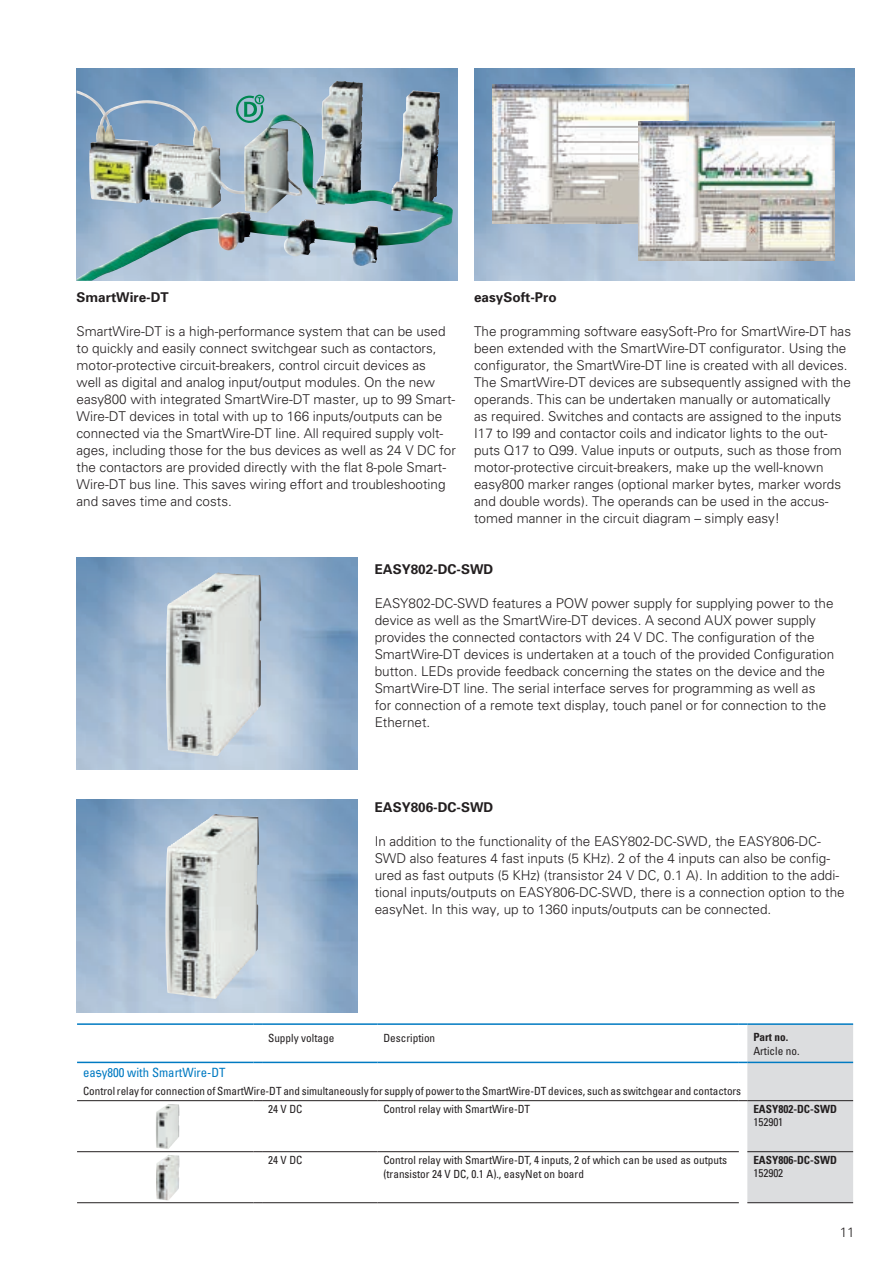
<style>
.page{position:relative;width:893px;height:1263px;background:#fff}
.page>*{position:absolute;margin:0;border:0;box-sizing:border-box;transform-origin:0 0}
.t1{font:300 13.5px/17px "Univers";color:#231f20}
.t2{font:700 13.5px "Univers";color:#231f20}
.t3{font:condensed 12.75px "Univers";color:#007ac2}
.t4{font:condensed 11.25px/18.5px "Univers";color:#231f20}
.t5{font:700 condensed 11.25px "Univers";color:#231f20}
.s1{font-family:"Univers easy";font-stretch:normal;font-size:13.5px}
</style>
<div class="page">
<img style="left:77px;top:68px;width:380px;height:213px">
<img style="left:474px;top:68px;width:381px;height:213px">
<img style="left:77px;top:557px;width:281px;height:213px">
<img style="left:77px;top:799px;width:281px;height:213px">
<img style="left:166px;top:572px;width:59px;height:184px">
<img style="left:165px;top:814px;width:74px;height:185px">
<img style="left:156px;top:1104px;width:15px;height:45px">
<img style="left:156px;top:1155px;width:18px;height:45px">
<img style="left:492px;top:84px;width:196px;height:139px">
<img style="left:638px;top:121px;width:196px;height:140px">
<img style="left:77px;top:81px;width:260px;height:110px">
<svg style="left:236px;top:95px;width:28px;height:28px"></svg>
<hr style="left:77px;top:1023px;width:177px;height:2px;background:#007ac2">
<svg style="left:254px;top:1023px;width:8px;height:2px"></svg>
<hr style="left:262px;top:1023px;width:115px;height:2px;background:#007ac2">
<hr style="left:377px;top:1023px;width:362px;height:2px;background:#007ac2">
<hr style="left:77px;top:1062px;width:177px;height:1px;background:#007ac2">
<hr style="left:262px;top:1062px;width:115px;height:1px;background:#007ac2">
<hr style="left:377px;top:1062px;width:362px;height:1px;background:#007ac2">
<hr style="left:77px;top:1100px;width:177px;height:1px;background:#231f20">
<svg style="left:739px;top:1023px;width:114px;height:179px;background:#dadde0"></svg>
<hr style="left:747px;top:1100px;width:106px;height:1px;background:#231f20">
<hr style="left:262px;top:1100px;width:115px;height:1px;background:#231f20">
<hr style="left:377px;top:1100px;width:362px;height:1px;background:#231f20">
<hr style="left:262px;top:1151px;width:115px;height:1px;background:#231f20">
<hr style="left:377px;top:1151px;width:362px;height:1px;background:#231f20">
<hr style="left:747px;top:1151px;width:106px;height:1px;background:#231f20">
<hr style="left:262px;top:1202px;width:115px;height:1px;background:#231f20">
<hr style="left:377px;top:1202px;width:362px;height:1px;background:#231f20">
<hr style="left:747px;top:1202px;width:106px;height:1px;background:#231f20">
<hr style="left:77px;top:1151px;width:177px;height:1px;background:#231f20">
<hr style="left:77px;top:1202px;width:177px;height:1px;background:#231f20">
<p class="t2" style="left:77px;top:288px;width:94px">SmartWire-DT</p>
<p class="t1" style="left:77px;top:322px;width:381px">SmartWire-DT is a high-performance system that can be used to quickly and easily connect switchgear such as contactors, motor-protective circuit-breakers, control circuit devices as<br>well as digital and analog input/output modules. On the new easy800 with integrated SmartWire-DT master, up to 99 Smart-Wire-DT devices in total with up to 166 inputs/outputs can be connected via the SmartWire-DT line. All required supply volt&shy;ages, including those for the bus devices as well as 24 V DC for the contactors are provided directly with the flat 8-pole Smart-Wire-DT bus line. This saves wiring effort and troubleshooting and saves time and costs.</p>
<p class="t2" style="left:474px;top:288px;width:84px">easySoft-Pro</p>
<p class="t1" style="left:474px;top:322px;width:378px">The programming software easySoft-Pro for SmartWire-DT has been extended with the SmartWire-DT configurator. Using the configurator, the SmartWire-DT line is created with all devices.<br>The SmartWire-DT devices are subsequently assigned with the operands. This can be undertaken manually or automatically<br>as required. Switches and contacts are assigned to the inputs I17 to I99 and contactor coils and indicator lights to the out&shy;puts Q17 to Q99. Value inputs or outputs, such as those from motor-protective circuit-breakers, make up the well-known easy800 marker ranges (optional marker bytes, marker words and double words). The operands can be used in the accus&shy;tomed manner in the circuit diagram – simply easy!</p>
<p class="t2" style="left:375px;top:561px;width:120px">EASY802-DC-SWD</p>
<p class="t1" style="left:375px;top:594px;width:461px">EASY802-DC-SWD features a POW power supply for supplying power to the device as well as the SmartWire-DT devices. A second AUX power supply provides the connected contactors with 24 V DC. The configuration of the SmartWire-DT devices is undertaken at a touch of the provided Configuration button. LEDs provide feedback concerning the states on the device and the SmartWire-DT line. The serial interface serves for programming as well as for connection of a remote text display, touch panel or for connection to the Ethernet.</p>
<p class="t2" style="left:375px;top:799px;width:120px">EASY806-DC-SWD</p>
<p class="t1" style="left:375px;top:833px;width:472px">In addition to the functionality of the EASY802-DC-SWD, the EASY806-DC-SWD also features 4 fast inputs (5 KHz). 2 of the 4 inputs can also be config&shy;ured as fast outputs (5 KHz) (transistor 24 V DC, 0.1 A). In addition to the addi&shy;tional inputs/outputs on EASY806-DC-SWD, there is a connection option to the easyNet. In this way, up to 1360 inputs/outputs can be connected.</p>
<p class="t4" style="left:268px;top:1028px;width:68px">Supply voltage</p>
<p class="t4" style="left:383px;top:1028px;width:53px">Description</p>
<p class="t5" style="left:753px;top:1030px;width:36px">Part no.</p>
<p class="t4" style="left:753px;top:1041px;width:48px">Article no.</p>
<p class="t3" style="left:83px;top:1064px;width:144px">ea<span class="s1">s</span>y800 with SmartWire-DT</p>
<p class="t4" style="left:268px;top:1081px;width:475px;text-indent:-185px">Control relay for connection of SmartWire-DT and simultaneously for supply of power to the SmartWire-DT devices, such as switchgear and contactors<br>24 V DC</p>
<p class="t4" style="left:383px;top:1100px;width:148px">Control relay with SmartWire-DT</p>
<p class="t5" style="left:753px;top:1102px;width:85px">EASY802-DC-SWD</p>
<p class="t4" style="left:753px;top:1113px;width:31px">152901</p>
<p class="t4" style="left:268px;top:1151px;width:36px">24 V DC</p>
<p class="t4" style="left:383px;top:1153px;width:345px;line-height:13.5px">Control relay with SmartWire-DT, 4 inputs, 2 of which can be used as outputs (transistor 24 V DC, 0.1 A)., easyNet on board</p>
<p class="t5" style="left:753px;top:1153px;width:85px">EASY806-DC-SWD</p>
<p class="t4" style="left:753px;top:1164px;width:31px">152902</p>
<p class="t1" style="left:840px;top:1224px;width:17px">11</p>
</div>
